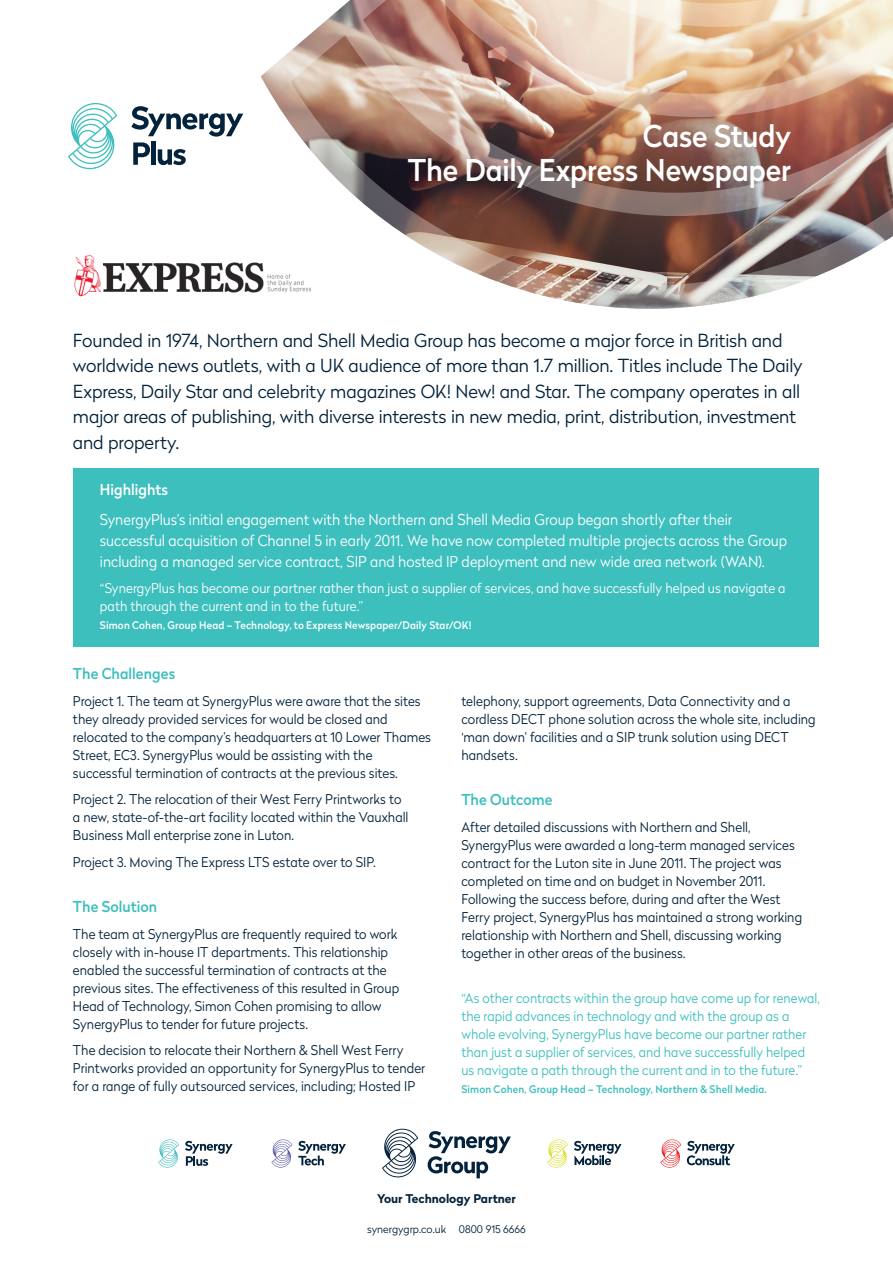
<style>
.page{position:relative;width:893px;height:1263px;background:#fff}
.page>*{position:absolute;margin:0;border:0;box-sizing:border-box;transform-origin:0 0}
.Body_Copy{font:500 30px "Radikal";letter-spacing:-.005em;color:#fff;scale:.95 1}
.Body_Copy-2{font:300 18px/25.5px "Radikal";letter-spacing:-.01em;color:#03223b}
.Body_Copy-3{font:300 15px/21px "Radikal";color:#fff;scale:.95 1}
.Body_Copy-4{font:500 15px "Radikal";letter-spacing:.005em;color:#3dbfbd;scale:.95 1}
.Body_Copy-5{font:500 15px "Radikal";letter-spacing:.005em;color:#fff;scale:.95 1}
.Body_Copy-6{font:300 13.5px/18px "Radikal";letter-spacing:.005em;color:#03223b;scale:.95 1}
.Body_Copy-7{font:300 13.5px/18px "Radikal";letter-spacing:.005em;color:#3dbfbd;scale:.94 1}
.Body_Copy-8{font:300 13.5px/18px "Radikal";letter-spacing:.005em;color:#fff;scale:.95 1}
.t1{font:700 12px "Radikal";color:#03223b}
.Body_Copy-9{font:500 10.5px "Radikal";letter-spacing:.02em;color:#fff;scale:.95 1}
.Body_Copy-10{font:500 10.5px "Radikal";letter-spacing:.02em;color:#3dbfbd;scale:.95 1}
.t2{font:300 10.5px "Radikal";color:#03223b}
</style>
<div class="page">
<div style="left:73px;top:469px;width:746px;height:178px;background:#3dbfbd"></div>
<img style="left:261px;top:0;width:632px;height:309px">
<svg style="left:131px;top:106px;width:112px;height:59px"></svg>
<svg style="left:68px;top:103px;width:49px;height:67px"></svg>
<svg style="left:298px;top:1141px;width:48px;height:24px"></svg>
<svg style="left:271px;top:1139px;width:21px;height:29px"></svg>
<svg style="left:660px;top:1139px;width:21px;height:29px"></svg>
<svg style="left:547px;top:1139px;width:21px;height:29px"></svg>
<svg style="left:574px;top:1141px;width:47px;height:24px"></svg>
<svg style="left:185px;top:1141px;width:48px;height:25px"></svg>
<svg style="left:158px;top:1139px;width:21px;height:29px"></svg>
<svg style="left:428px;top:1131px;width:83px;height:47px"></svg>
<svg style="left:382px;top:1128px;width:36px;height:50px"></svg>
<svg style="left:687px;top:1141px;width:48px;height:24px"></svg>
<img style="left:74px;top:254px;width:242px;height:42px">
<p class="Body_Copy" style="left:643px;top:115px;width:157px">Case Study</p>
<p class="Body_Copy" style="left:408px;top:149px;width:405px">The Daily Express Newspaper</p>
<p class="Body_Copy-2" style="left:73px;top:327px;width:731px">Founded in 1974, Northern and Shell Media Group has become a major force in British and worldwide news outlets, with a UK audience of more than 1.7 million. Titles include The Daily Express, Daily Star and celebrity magazines OK! New! and Star. The company operates in all major areas of publishing, with diverse interests in new media, print, distribution, investment and property.</p>
<p class="Body_Copy-5" style="left:100px;top:479px;width:73px">Highlights</p>
<p class="Body_Copy-3" style="left:100px;top:508px;width:725px">SynergyPlus’s initial engagement with the Northern and Shell Media Group began shortly after their successful acquisition of Channel 5 in early 2011. We have now completed multiple projects across the Group including a managed service contract, SIP and hosted IP deployment and new wide area network (WAN).</p>
<p class="Body_Copy-8" style="left:100px;top:578px;width:723px">“SynergyPlus has become our partner rather than just a supplier of services, and have successfully helped us navigate a path through the current and in to the future.”</p>
<p class="Body_Copy-9" style="left:100px;top:618px;width:393px">Simon Cohen, Group Head – Technology, to Express Newspaper/Daily Star/OK!</p>
<p class="Body_Copy-4" style="left:73px;top:663px;width:109px">The Challenges</p>
<p class="Body_Copy-6" style="left:73px;top:691px;width:378px">Project 1. The team at SynergyPlus were aware that the sites they already provided services for would be closed and relocated to the company’s headquarters at 10 Lower Thames Street, EC3. SynergyPlus would be assisting with the successful termination of contracts at the previous sites.</p>
<p class="Body_Copy-6" style="left:73px;top:789px;width:355px">Project 2. The relocation of their West Ferry Printworks to a new, state-of-the-art facility located within the Vauxhall<br>Business Mall enterprise zone in Luton.</p>
<p class="Body_Copy-6" style="left:73px;top:852px;width:320px">Project 3. Moving The Express LTS estate over to SIP.</p>
<p class="Body_Copy-4" style="left:73px;top:896px;width:90px">The Solution</p>
<p class="Body_Copy-6" style="left:73px;top:924px;width:345px">The team at SynergyPlus are frequently required to work closely with in-house IT departments. This relationship enabled the successful termination of contracts at the previous sites. The effectiveness of this resulted in Group Head of Technology, Simon Cohen promising to allow SynergyPlus to tender for future projects.</p>
<p class="Body_Copy-6" style="left:73px;top:1041px;width:372px">The decision to relocate their Northern &amp; Shell West Ferry<br>Printworks provided an opportunity for SynergyPlus to tender for a range of fully outsourced services, including; Hosted IP</p>
<p class="Body_Copy-6" style="left:461px;top:691px;width:375px">telephony, support agreements, Data Connectivity and a cordless DECT phone solution across the whole site, including ‘man down’ facilities and a SIP trunk solution using DECT handsets.</p>
<p class="Body_Copy-4" style="left:461px;top:789px;width:97px">The Outcome</p>
<p class="Body_Copy-6" style="left:461px;top:817px;width:360px">After detailed discussions with Northern and Shell, SynergyPlus were awarded a long-term managed services contract for the Luton site in June 2011. The project was completed on time and on budget in November 2011.<br>Following the success before, during and after the West Ferry project, SynergyPlus has maintained a strong working relationship with Northern and Shell, discussing working together in other areas of the business.</p>
<p class="Body_Copy-7" style="left:461px;top:989px;width:383px">“As other contracts within the group have come up for renewal, the rapid advances in technology and with the group as a whole evolving, SynergyPlus have become our partner rather than just a supplier of services, and have successfully helped us navigate a path through the current and in to the future.”</p>
<p class="Body_Copy-10" style="left:461px;top:1082px;width:323px">Simon Cohen, Group Head – Technology, Northern &amp; Shell Media.</p>
<p class="t1" style="left:377px;top:1190px;width:140px">Your Technology Partner</p>
<p class="t2" style="left:367px;top:1222px;width:160px">synergygrp.co.uk 0800 915 6666</p>
</div>
